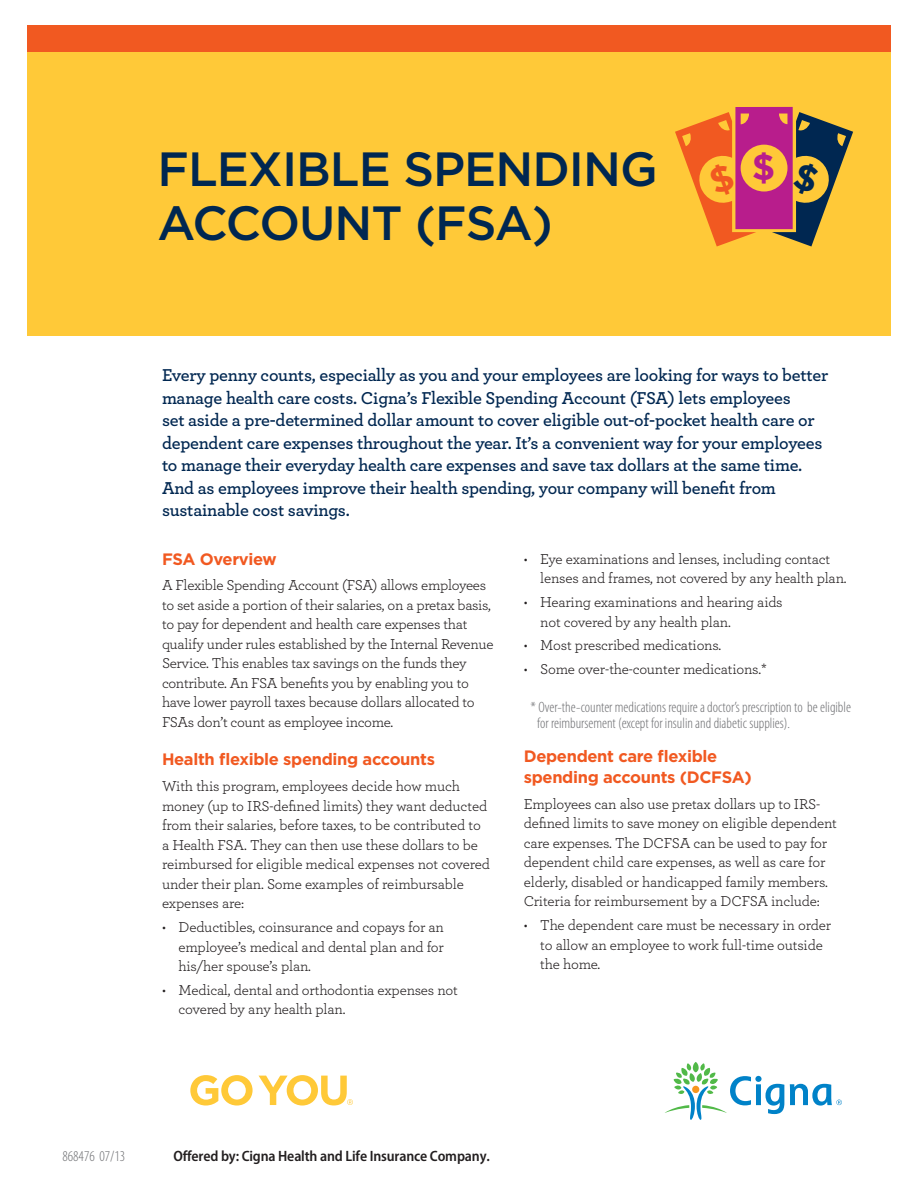
<style>
.page{position:relative;width:918px;height:1188px;background:#fff}
.page>*{position:absolute;margin:0;border:0;box-sizing:border-box;transform-origin:0 0}
.G-upper_case_head{font:500 48px/54px "Gotham";letter-spacing:-.02em;color:#002751}
.G-Subhead-color{font:700 36.45px "Gotham";color:#b81d8c}
.A-Intro_Copy{font:600 18px/22.5px "Archer";letter-spacing:-.01em;color:#002751}
.G-Subhead-color-2{font:700 16.5px/21px "Gotham";letter-spacing:-.02em;color:#f15921}
.A-Body_Copy{font:15px/19.5px "Archer";letter-spacing:-.02em;color:#231f20}
.A-Bullet_Copy{font:15px/19.5px "Archer";letter-spacing:-.01em;color:#231f20}
.M-Sources-Footnotes{font:300 condensed 15px "Myriad Pro";color:#6c6d70}
.M-Insured_legal{font:600 semi-condensed 15px "Myriad Pro";letter-spacing:-.01em;color:#231f20}
.M-Legal_copy_Cat{font:300 condensed 15px "Myriad Pro";color:#6c6d70}
</style>
<div class="page">
<div style="left:27px;top:52px;width:864px;height:284px;background:#ffc938"></div>
<svg style="left:665px;top:1062px;width:177px;height:58px"></svg>
<div style="left:27px;top:26px;width:864px;height:26px;background:#f15921"></div>
<svg style="left:190px;top:1075px;width:63px;height:31px"></svg>
<svg style="left:259px;top:1075px;width:94px;height:31px"></svg>
<svg style="left:675px;top:107px;width:178px;height:139px"></svg>
<p class="G-upper_case_head" style="left:158px;top:141px;width:502px">FLEXIBLE SPENDING<br>ACCOUNT (FSA)</p>
<p class="G-Subhead-color" style="left:752px;top:146px;width:25px">$</p>
<p class="A-Intro_Copy" style="left:162px;top:363px;width:668px">Every penny counts, especially as you and your employees are looking for ways to better manage health care costs. Cigna’s Flexible Spending Account (FSA) lets employees<br>set aside a pre-determined dollar amount to cover eligible out-of-pocket health care or dependent care expenses throughout the year. It’s a convenient way for your employees to manage their everyday health care expenses and save tax dollars at the same time.<br>And as employees improve their health spending, your company will benefit from sustainable cost savings.</p>
<p class="G-Subhead-color-2" style="left:162px;top:548px;width:116px">FSA Overview</p>
<p class="A-Body_Copy" style="left:162px;top:575px;width:333px">A Flexible Spending Account (FSA) allows employees to set aside a portion of their salaries, on a pretax basis, to pay for dependent and health care expenses that qualify under rules established by the Internal Revenue Service. This enables tax savings on the funds they contribute. An FSA benefits you by enabling you to have lower payroll taxes because dollars allocated to FSAs don’t count as employee income.</p>
<p class="G-Subhead-color-2" style="left:162px;top:749px;width:275px">Health flexible spending accounts</p>
<p class="A-Body_Copy" style="left:162px;top:776px;width:330px">With this program, employees decide how much money (up to IRS-defined limits) they want deducted from their salaries, before taxes, to be contributed to a Health FSA. They can then use these dollars to be reimbursed for eligible medical expenses not covered under their plan. Some examples of reimbursable expenses are:</p>
<p class="A-Bullet_Copy" style="left:178px;top:917px;width:267px;text-align:justify;text-indent:-16px">• Deductibles, coinsurance and copays for an employee’s medical and dental plan and for his/her spouse’s plan.</p>
<p class="A-Bullet_Copy" style="left:178px;top:979px;width:281px;text-indent:-16px">• Medical, dental and orthodontia expenses not covered by any health plan.</p>
<p class="A-Bullet_Copy" style="left:540px;top:548px;width:308px;text-indent:-16px">• Eye examinations and lenses, including contact lenses and frames, not covered by any health plan.</p>
<p class="A-Bullet_Copy" style="left:540px;top:592px;width:244px;text-indent:-16px">• Hearing examinations and hearing aids not covered by any health plan.</p>
<p class="A-Bullet_Copy" style="left:524px;top:635px;width:199px">• Most prescribed medications.</p>
<p class="A-Bullet_Copy" style="left:524px;top:659px;width:245px">• Some over-the-counter medications.*</p>
<p class="M-Sources-Footnotes" style="left:531px;top:699px;width:322px">* Over-the-counter medications require a doctor’s prescription to be eligible</p>
<p class="M-Sources-Footnotes" style="left:537px;top:715px;width:254px">for reimbursement (except for insulin and diabetic supplies).</p>
<p class="G-Subhead-color-2" style="left:524px;top:745px;width:230px">Dependent care flexible spending accounts (DCFSA)</p>
<p class="A-Body_Copy" style="left:524px;top:794px;width:315px">Employees can also use pretax dollars up to IRS&shy;defined limits to save money on eligible dependent care expenses. The DCFSA can be used to pay for dependent child care expenses, as well as care for elderly, disabled or handicapped family members.<br>Criteria for reimbursement by a DCFSA include:</p>
<p class="A-Bullet_Copy" style="left:540px;top:915px;width:292px;text-indent:-16px">• The dependent care must be necessary in order to allow an employee to work full-time outside the home.</p>
<p class="M-Legal_copy_Cat" style="left:62px;top:1149px;width:64px">868476 07/13</p>
<p class="M-Insured_legal" style="left:173px;top:1148px;width:318px">Offered by: Cigna Health and Life Insurance Company.</p>
</div>
